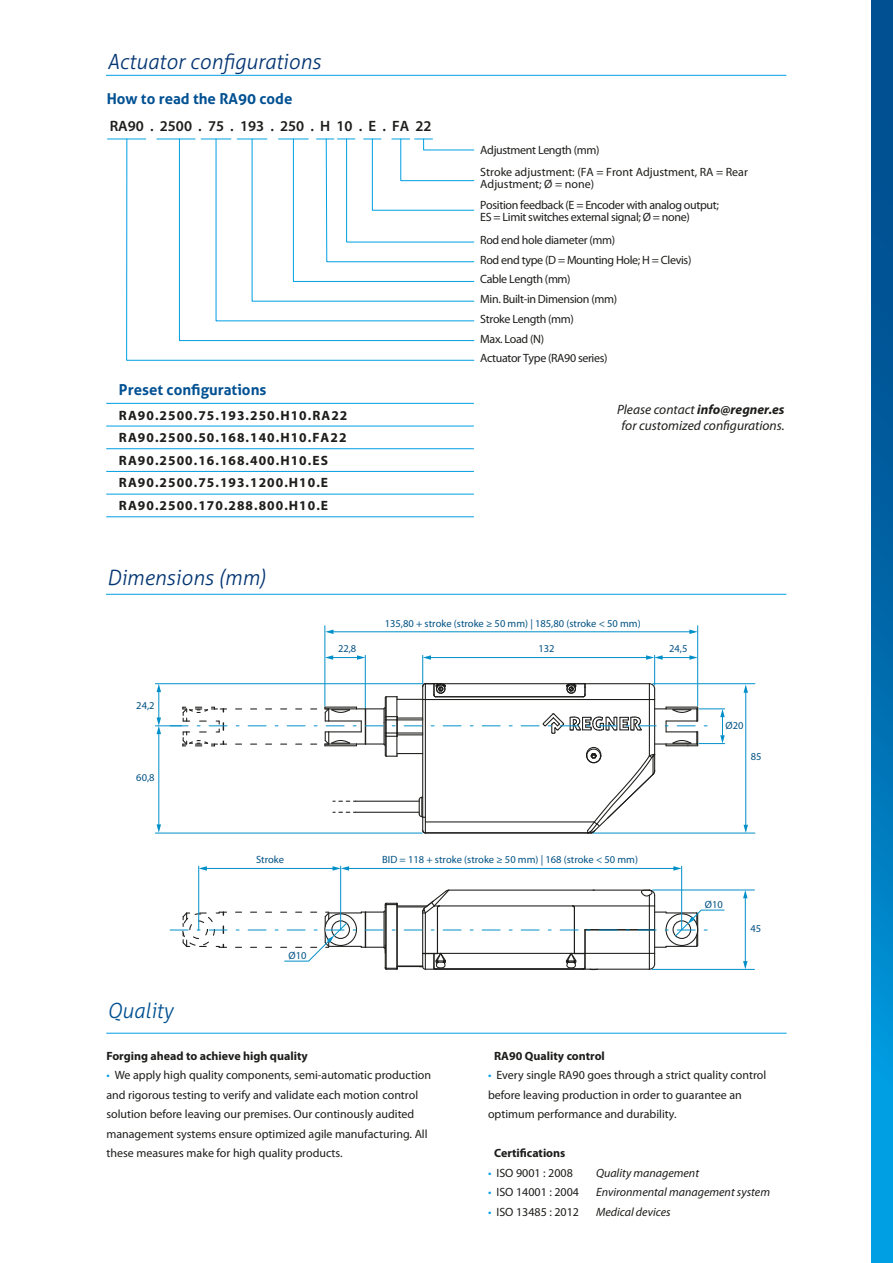
<style>
.page{position:relative;width:893px;height:1263px;background:#fff}
.page>*{position:absolute;margin:0;border:0;box-sizing:border-box;transform-origin:0 0}
.t1{font:italic 300 21px "Aller";color:#033572}
.t2{font:italic 300 21px "Aller";color:#005092}
.t3{font:700 15px "Aller";color:#005092}
.t4{font:600 15px "Myriad Pro";color:#1d1d1b}
.t5{font:700 13.5px/22.5px "Myriad Pro";letter-spacing:.08em;color:#1d1d1b}
.t6{font:italic 13.5px/16.2px "Myriad Pro";color:#1d1d1b;text-align:center}
.t7{font:12px/19.5px "Myriad Pro";color:#1d1d1b}
.t8{font:12px/12px "Myriad Pro";letter-spacing:-.03em;color:#1d1d1b}
.t9{font:700 12px "Myriad Pro";color:#1d1d1b}
.t10{font:italic 12px "Myriad Pro";color:#1d1d1b}
.t11{font:10.5px "Myriad Pro";color:#005184}
.s1{font-weight:700}
.s2{color:#009fe3}
</style>
<div class="page">
<hr style="left:106px;top:1033px;width:681px;height:1px;background:#009fe3">
<hr style="left:107px;top:139px;width:39px;height:1px;background:#009fe3">
<svg style="left:872px;top:0;width:21px;height:1263px;background:#0070b2"></svg>
<hr style="left:106px;top:594px;width:680px;height:1px;background:#009fe3">
<hr style="left:106px;top:75px;width:680px;height:1px;background:#009fe3">
<svg style="left:126px;top:138px;width:349px;height:223px"></svg>
<svg style="left:179px;top:138px;width:296px;height:203px"></svg>
<svg style="left:215px;top:138px;width:260px;height:184px"></svg>
<svg style="left:251px;top:138px;width:224px;height:164px"></svg>
<hr style="left:106px;top:403px;width:368px;height:1px;background:#009fe3">
<hr style="left:106px;top:426px;width:368px;height:1px;background:#009fe3">
<hr style="left:106px;top:448px;width:368px;height:1px;background:#009fe3">
<hr style="left:106px;top:471px;width:368px;height:1px;background:#009fe3">
<hr style="left:106px;top:494px;width:368px;height:1px;background:#009fe3">
<hr style="left:106px;top:516px;width:368px;height:1px;background:#009fe3">
<hr style="left:745px;top:691px;width:1px;height:135px;background:#0090c9">
<svg style="left:743px;top:684px;width:5px;height:9px"></svg>
<svg style="left:743px;top:825px;width:5px;height:8px"></svg>
<hr style="left:653px;top:683px;width:102px;height:1px;background:#0090c9">
<hr style="left:593px;top:833px;width:162px;height:1px;background:#0090c9">
<hr style="left:745px;top:897px;width:1px;height:65px;background:#0090c9">
<svg style="left:743px;top:890px;width:4px;height:8px"></svg>
<svg style="left:743px;top:961px;width:4px;height:8px"></svg>
<hr style="left:653px;top:889px;width:101px;height:1px;background:#0090c9">
<hr style="left:652px;top:969px;width:102px;height:1px;background:#0090c9">
<hr style="left:332px;top:631px;width:359px;height:1px;background:#0090c9">
<svg style="left:689px;top:629px;width:8px;height:5px"></svg>
<svg style="left:325px;top:629px;width:9px;height:5px"></svg>
<hr style="left:697px;top:626px;width:1px;height:80px;background:#0090c9">
<hr style="left:324px;top:626px;width:1px;height:80px;background:#0090c9">
<hr style="left:205px;top:868px;width:129px;height:1px;background:#0090c9">
<svg style="left:199px;top:866px;width:8px;height:5px"></svg>
<hr style="left:348px;top:868px;width:327px;height:1px;background:#0090c9">
<svg style="left:673px;top:866px;width:8px;height:5px"></svg>
<svg style="left:332px;top:866px;width:17px;height:5px"></svg>
<hr style="left:198px;top:866px;width:1px;height:64px;background:#0090c9">
<hr style="left:340px;top:866px;width:1px;height:64px;background:#0090c9">
<hr style="left:681px;top:866px;width:1px;height:64px;background:#0090c9">
<svg style="left:170px;top:889px;width:555px;height:81px"></svg>
<svg style="left:155px;top:655px;width:570px;height:179px"></svg>
<h1 class="t1" style="left:107px;top:49px;width:215px">Actuator configurations</h1>
<p class="t3" style="left:107px;top:89px;width:187px">How to read the RA90 code</p>
<p class="t4" style="left:110px;top:116px;width:323px">RA90.2500.75.193.250.H10.E FA22</p>
<p class="t4" style="left:382px;top:116px;width:5px">.</p>
<p class="t3" style="left:119px;top:381px;width:149px">Preset configurations</p>
<p class="t5" style="left:119px;top:404px;width:230px">RA90.2500.75.193.250.H10.RA22<br>RA90.2500.50.168.140.H10.FA22<br>RA90.2500.16.168.400.H10.ES<br>RA90.2500.75.193.1200.H10.E<br>RA90.2500.170.288.800.H10.E</p>
<h1 class="t1" style="left:107px;top:565px;width:161px">Dimensions (mm)</h1>
<p class="t8" style="left:480px;top:144px;width:121px">Adjustment Length (mm)</p>
<p class="t7" style="left:480px;top:166px;width:269px;line-height:12px">Stroke adjustment: (FA = Front Adjustment, RA = Rear<br>Adjustment; Ø = none)</p>
<p class="t8" style="left:480px;top:198px;width:240px">Position feedback (E = Encoder with analog output;<br>ES = Limit switches external signal; Ø = none)</p>
<p class="t8" style="left:480px;top:234px;width:136px">Rod end hole diameter (mm)</p>
<p class="t8" style="left:480px;top:253px;width:213px">Rod end type (D = Mounting Hole; H = Clevis)</p>
<p class="t8" style="left:480px;top:273px;width:92px">Cable Length (mm)</p>
<p class="t8" style="left:480px;top:293px;width:138px">Min. Built-in Dimension (mm)</p>
<p class="t8" style="left:480px;top:313px;width:95px">Stroke Length (mm)</p>
<p class="t7" style="left:480px;top:329px;width:65px">Max. Load (N)</p>
<p class="t8" style="left:480px;top:352px;width:129px">Actuator Type (RA90 series)</p>
<p class="t6" style="left:617px;top:402px;width:169px">Please contact <span class="s1">info@regner.es </span>for customized configurations.</p>
<p class="t11" style="left:136px;top:699px;width:20px">24,2</p>
<p class="t11" style="left:136px;top:771px;width:20px">60,8</p>
<p class="t11" style="left:338px;top:642px;width:20px">22,8</p>
<p class="t11" style="left:385px;top:617px;width:257px">135,80 + stroke (stroke ≥ 50 mm) | 185,80 (stroke &lt; 50 mm)</p>
<p class="t11" style="left:538px;top:642px;width:18px">132</p>
<p class="t11" style="left:669px;top:642px;width:20px">24,5</p>
<p class="t11" style="left:725px;top:719px;width:20px">Ø20</p>
<p class="t11" style="left:751px;top:750px;width:12px">85</p>
<p class="t11" style="left:256px;top:853px;width:30px">Stroke</p>
<p class="t11" style="left:382px;top:853px;width:257px">BID = 118 + stroke (stroke ≥ 50 mm) | 168 (stroke &lt; 50 mm)</p>
<p class="t11" style="left:289px;top:949px;width:20px">Ø10</p>
<p class="t11" style="left:705px;top:898px;width:20px">Ø10</p>
<p class="t11" style="left:750px;top:922px;width:12px">45</p>
<h1 class="t2" style="left:107px;top:998px;width:67px">Quality</h1>
<p class="t9" style="left:106px;top:1049px;width:203px">Forging ahead to achieve high quality</p>
<p class="t7" style="left:106px;top:1065px;width:326px"><span class="s2">•</span> We apply high quality components, semi-automatic production and rigorous testing to verify and validate each motion control solution before leaving our premises. Our continously audited management systems ensure optimized agile manufacturing. All these measures make for high quality products.</p>
<p class="t9" style="left:494px;top:1049px;width:112px">RA90 Quality control</p>
<p class="t7" style="left:488px;top:1065px;width:280px"><span class="s2">•</span> Every single RA90 goes through a strict quality control before leaving production in order to guarantee an optimum performance and durability.</p>
<p class="t9" style="left:494px;top:1146px;width:73px">Certifications</p>
<p class="t7" style="left:488px;top:1163px;width:86px"><span class="s2">•</span> ISO 9001 : 2008</p>
<p class="t10" style="left:596px;top:1166px;width:105px">Quality management</p>
<p class="t7" style="left:488px;top:1182px;width:93px"><span class="s2">•</span> ISO 14001 : 2004</p>
<p class="t10" style="left:596px;top:1186px;width:176px">Environmental management system</p>
<p class="t7" style="left:488px;top:1202px;width:93px"><span class="s2">•</span> ISO 13485 : 2012</p>
<p class="t10" style="left:596px;top:1205px;width:76px">Medical devices</p>
</div>
